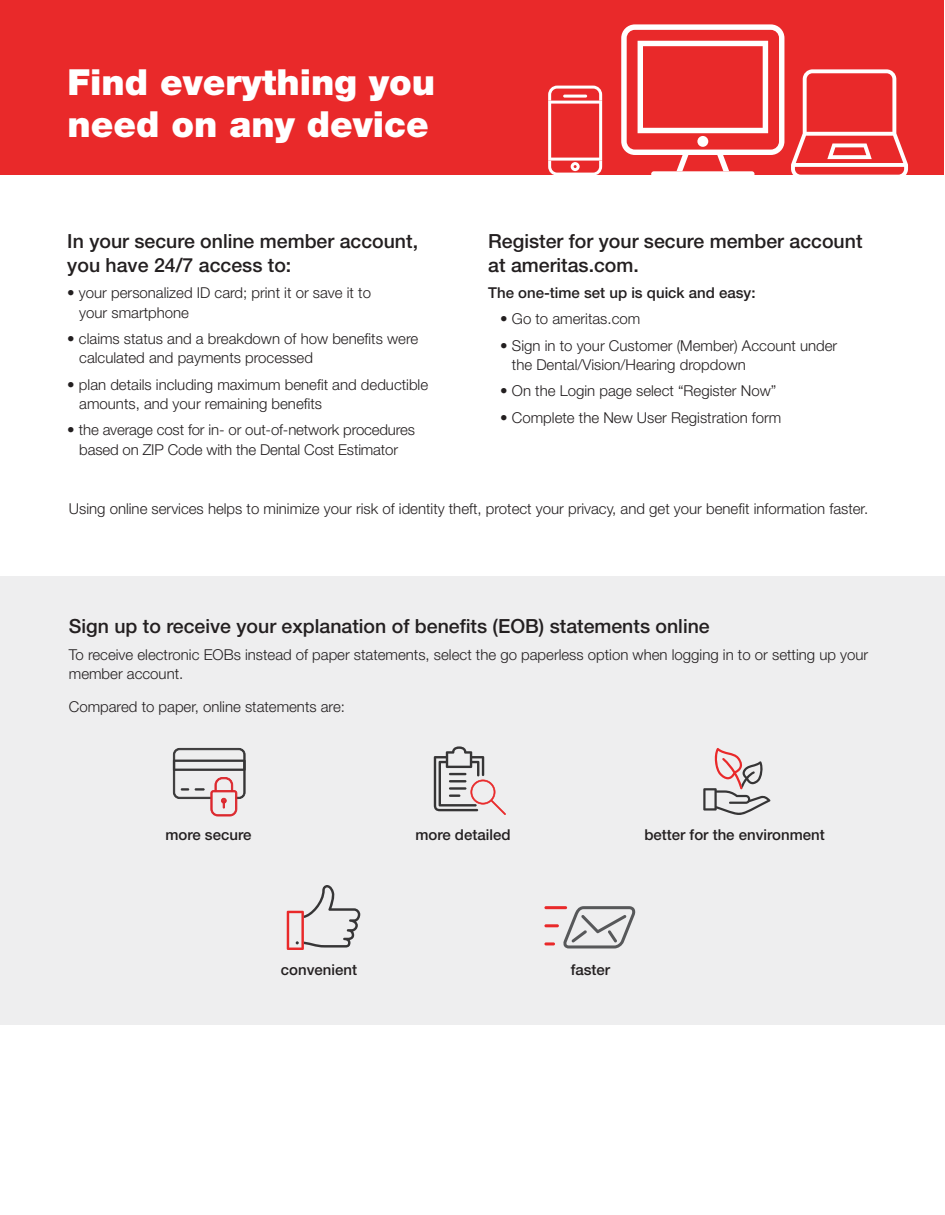
<style>
.page{position:relative;width:945px;height:1215px;background:#fff}
.page>*{position:absolute;margin:0;border:0;box-sizing:border-box;transform-origin:0 0}
.Body_copy_10{font:900 36px/42px "Helvetica Neue LT Std";color:#fff}
.subhead{font:500 19.5px/24px "Helvetica Neue LT Std";color:#231f20}
.Body_copy_10-2{font:300 15px/19.5px "Helvetica Neue LT Std";color:#231f20}
.Body_copy_9{font:300 15px/19.5px "Helvetica Neue LT Std";color:#231f20}
.Body_copy_9-2{font:500 15px "Helvetica Neue LT Std";color:#231f20}
.Body_copy_10-3{font:500 15px "Helvetica Neue LT Std";color:#231f20}
</style>
<div class="page">
<div style="left:0;top:577px;width:945px;height:448px;background:#eeeeef"></div>
<svg style="left:173px;top:748px;width:73px;height:68px"></svg>
<svg style="left:434px;top:746px;width:72px;height:69px"></svg>
<svg style="left:703px;top:748px;width:67px;height:67px"></svg>
<svg style="left:287px;top:885px;width:73px;height:65px"></svg>
<svg style="left:563px;top:906px;width:73px;height:42px"></svg>
<hr style="left:544px;top:906px;width:23px;height:3px;background:#e9292a;border-radius:2px">
<svg style="left:544px;top:942px;width:11px;height:3px"></svg>
<hr style="left:544px;top:924px;width:15px;height:3px;background:#e9292a;border-radius:2px">
<div style="left:1px;top:0;width:943px;height:175px;background:#e9292a"></div>
<svg style="left:621px;top:24px;width:163px;height:151px"></svg>
<div style="left:697px;top:136px;width:11px;height:11px;background:#fff;border-radius:50%"></div>
<svg style="left:548px;top:86px;width:54px;height:89px"></svg>
<svg style="left:791px;top:69px;width:117px;height:106px"></svg>
<p class="Body_copy_10" style="left:68px;top:61px;width:369px">Find everything you need on any device</p>
<p class="subhead" style="left:67px;top:229px;width:352px">In your secure online member account, you have 24/7 access to:</p>
<p class="Body_copy_10-2" style="left:79px;top:283px;width:293px;text-indent:-12px">• your personalized ID card; print it or save it to your smartphone</p>
<p class="Body_copy_10-2" style="left:79px;top:328px;width:340px;text-indent:-12px">• claims status and a breakdown of how benefits were calculated and payments processed</p>
<p class="Body_copy_10-2" style="left:79px;top:374px;width:350px;text-indent:-12px">• plan details including maximum benefit and deductible amounts, and your remaining benefits</p>
<p class="Body_copy_10-2" style="left:67px;top:420px;width:349px;text-align:center">• the average cost for in- or out-of-network procedures based on ZIP Code with the Dental Cost Estimator</p>
<p class="subhead" style="left:488px;top:229px;width:376px">Register for your secure member account at ameritas.com.</p>
<p class="Body_copy_10-3" style="left:488px;top:284px;width:269px">The one-time set up is quick and easy:</p>
<p class="Body_copy_10-2" style="left:500px;top:309px;width:142px">• Go to ameritas.com</p>
<p class="Body_copy_10-2" style="left:512px;top:335px;width:327px;text-indent:-12px">• Sign in to your Customer (Member) Account under the Dental/Vision/Hearing dropdown</p>
<p class="Body_copy_10-2" style="left:500px;top:381px;width:278px">• On the Login page select “Register Now”</p>
<p class="Body_copy_10-2" style="left:500px;top:407px;width:283px">• Complete the New User Registration form</p>
<p class="Body_copy_10-2" style="left:69px;top:499px;width:801px">Using online services helps to minimize your risk of identity theft, protect your privacy, and get your benefit information faster.</p>
<p class="subhead" style="left:69px;top:614px;width:642px">Sign up to receive your explanation of benefits (EOB) statements online</p>
<p class="Body_copy_9" style="left:69px;top:644px;width:801px">To receive electronic EOBs instead of paper statements, select the go paperless option when logging in to or setting up your member account.</p>
<p class="Body_copy_9" style="left:69px;top:697px;width:278px">Compared to paper, online statements are:</p>
<p class="Body_copy_9-2" style="left:165px;top:825px;width:87px">more secure</p>
<p class="Body_copy_9-2" style="left:416px;top:825px;width:97px">more detailed</p>
<p class="Body_copy_9-2" style="left:644px;top:825px;width:182px">better for the environment</p>
<p class="Body_copy_9-2" style="left:281px;top:960px;width:78px">convenient</p>
<p class="Body_copy_9-2" style="left:571px;top:960px;width:41px">faster</p>
</div>
